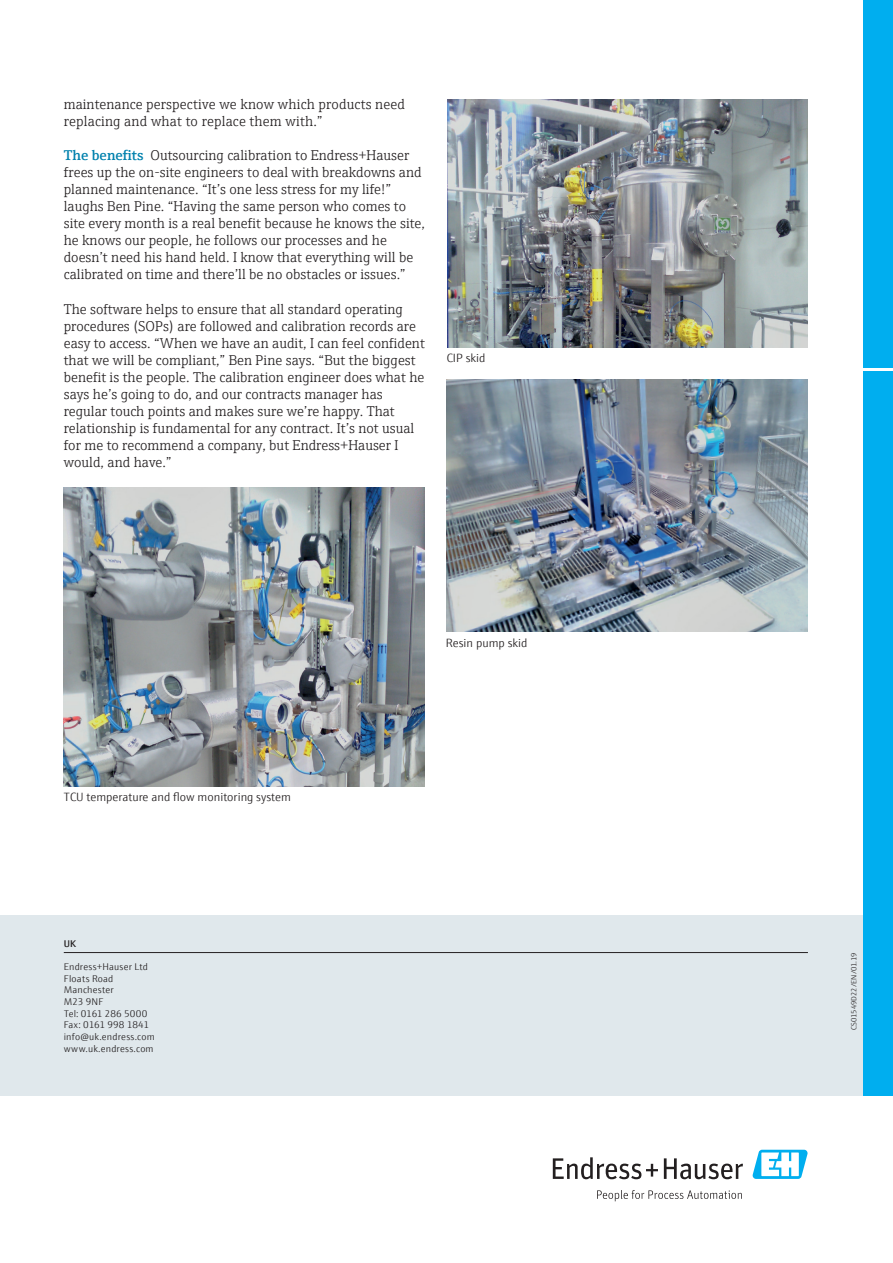
<style>
.page{position:relative;width:893px;height:1263px;background:#fff}
.page>*{position:absolute;margin:0;border:0;box-sizing:border-box;transform-origin:0 0}
.t1{font:300 14.25px/17px "E+H Serif";color:#231f20}
.t2{font:300 12px "E+H Sans";color:#231f20}
.t3{font:300 9.75px/11.7px "E+H Sans";letter-spacing:.02em;color:#231f20}
.t4{font:600 9.75px "E+H Sans";color:#231f20}
.t5{font:300 7.5px "E+H Sans";letter-spacing:-.005em;color:#231f20}
.s1{font-weight:600;color:#0081ad}
</style>
<div class="page">
<div style="left:0;top:915px;width:863px;height:181px;background:#e0e8ec"></div>
<hr style="left:64px;top:952px;width:744px;height:1px;background:#231f20">
<div style="left:863px;top:0;width:30px;height:1096px;background:#00aeef"></div>
<hr style="left:859px;top:369px;width:34px;height:2px;background:#fff">
<svg style="left:553px;top:1157px;width:105px;height:22px"></svg>
<svg style="left:664px;top:1158px;width:79px;height:21px"></svg>
<svg style="left:597px;top:1190px;width:145px;height:11px"></svg>
<svg style="left:752px;top:1150px;width:56px;height:29px"></svg>
<img style="left:448px;top:99px;width:360px;height:249px">
<img style="left:447px;top:380px;width:361px;height:251px">
<img style="left:64px;top:488px;width:360px;height:299px">
<p class="t1" style="left:64px;top:95px;width:343px">maintenance perspective we know which products need replacing and what to replace them with.”</p>
<p class="t1" style="left:64px;top:146px;width:363px"><span class="s1">The benefits</span> Outsourcing calibration to Endress+Hauser frees up the on-site engineers to deal with breakdowns and planned maintenance. “It’s one less stress for my life!” laughs Ben Pine. “Having the same person who comes to site every month is a real benefit because he knows the site, he knows our people, he follows our processes and he doesn’t need his hand held. I know that everything will be calibrated on time and there’ll be no obstacles or issues.”</p>
<p class="t1" style="left:64px;top:299px;width:363px">The software helps to ensure that all standard operating procedures (SOPs) are followed and calibration records are easy to access. “When we have an audit, I can feel confident that we will be compliant,” Ben Pine says. “But the biggest benefit is the people. The calibration engineer does what he says he’s going to do, and our contracts manager has regular touch points and makes sure we’re happy. That relationship is fundamental for any contract. It’s not usual for me to recommend a company, but Endress+Hauser I would, and have.”</p>
<p class="t2" style="left:447px;top:349px;width:40px">CIP skid</p>
<p class="t2" style="left:64px;top:788px;width:229px">TCU temperature and flow monitoring system</p>
<p class="t4" style="left:64px;top:936px;width:14px">UK</p>
<p class="t3" style="left:64px;top:960px;width:92px">Endress+Hauser Ltd<br>Floats Road<br>Manchester<br>M23 9NF<br>Tel: 0161 286 5000<br>Fax: 0161 998 1841 info@uk.endress.com www.uk.endress.com</p>
<p class="t2" style="left:446px;top:634px;width:83px">Resin pump skid</p>
<p class="t5" style="left:848px;top:1030px;width:80px;rotate:-90deg">CS01549D22/EN/01.19</p>
</div>
